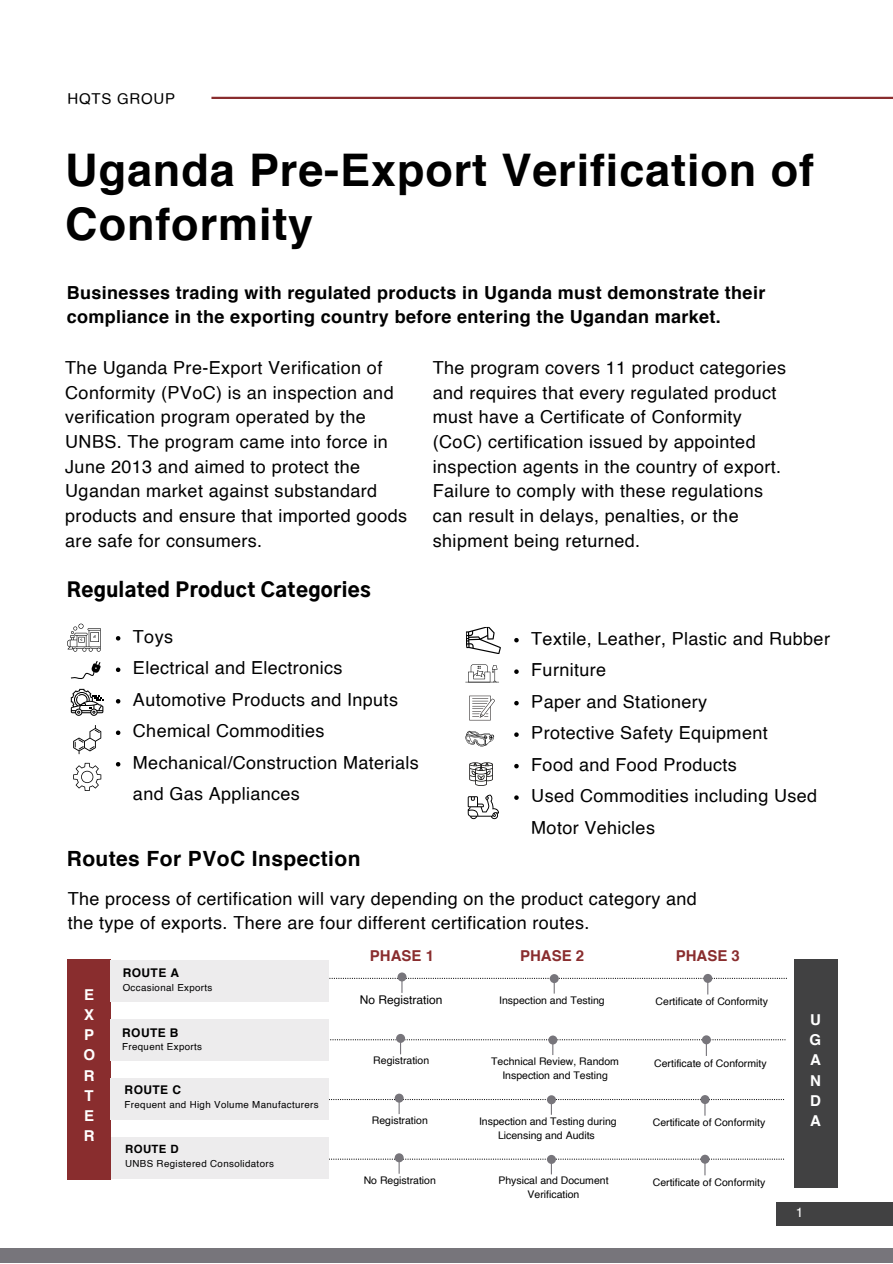
<style>
.page{position:relative;width:893px;height:1264px;background:#fff}
.page>*{position:absolute;margin:0;border:0;box-sizing:border-box;transform-origin:0 0}
.t1{font:700 45px/54px "Helvetica";letter-spacing:.02em;color:#000}
.t2{font:700 21px "Helvetica";letter-spacing:.02em;color:#000}
.t3{font:900 19.65px "Gothic A1";letter-spacing:.02em;color:#000}
.t4{font:18px/24.8px "Helvetica";letter-spacing:.02em;color:#000}
.t5{font:700 18px/24.8px "Helvetica";letter-spacing:.02em;color:#000}
.t6{font:700 15px "Helvetica";color:#892d2e}
.t7{font:700 15px/20.2px "Helvetica";color:#fff;text-align:justify}
.t8{font:15px "Helvetica";letter-spacing:.05em;color:#000}
.t9{font:13.5px "Helvetica";color:#fff}
.t10{font:700 12px "Helvetica";letter-spacing:.035em;color:#000}
.t11{font:12px "Helvetica";color:#000}
.t12{font:700 11.4px "Helvetica";letter-spacing:.035em;color:#000}
.t13{font:10.5px/14px "Helvetica";color:#000;text-align:center}
.t14{font:9.75px "Helvetica";letter-spacing:.035em;color:#000}
</style>
<div class="page">
<div style="left:775px;top:1201px;width:117px;height:24px;background:#414142"></div>
<div style="left:0;top:1247px;width:892px;height:15px;background:#77757b"></div>
<hr style="left:211px;top:97px;width:681px;height:2px;background:#892d2e">
<svg style="left:71px;top:689px;width:32px;height:27px"></svg>
<svg style="left:67px;top:623px;width:34px;height:28px"></svg>
<svg style="left:73px;top:762px;width:28px;height:29px"></svg>
<svg style="left:465px;top:664px;width:34px;height:19px"></svg>
<svg style="left:469px;top:695px;width:26px;height:25px"></svg>
<svg style="left:73px;top:725px;width:28px;height:29px"></svg>
<svg style="left:71px;top:661px;width:30px;height:18px"></svg>
<svg style="left:465px;top:730px;width:29px;height:16px"></svg>
<svg style="left:469px;top:762px;width:24px;height:24px"></svg>
<svg style="left:467px;top:794px;width:32px;height:25px"></svg>
<svg style="left:466px;top:626px;width:35px;height:28px"></svg>
<div style="left:394px;top:1153px;width:9px;height:9px;background:#77757b;border-radius:50%"></div>
<svg style="left:547px;top:1154px;width:9px;height:9px"></svg>
<svg style="left:329px;top:1158px;width:455px;height:17px"></svg>
<div style="left:700px;top:1154px;width:9px;height:9px;background:#77757b;border-radius:50%"></div>
<div style="left:111px;top:1137px;width:218px;height:41px;background:#edeced"></div>
<div style="left:67px;top:959px;width:44px;height:220px;background:#892d2e"></div>
<div style="left:793px;top:959px;width:44px;height:228px;background:#414142"></div>
<div style="left:111px;top:960px;width:218px;height:41px;background:#edeced"></div>
<div style="left:397px;top:972px;width:9px;height:9px;background:#77757b;border-radius:50%"></div>
<svg style="left:549px;top:974px;width:9px;height:9px"></svg>
<svg style="left:329px;top:977px;width:457px;height:17px"></svg>
<div style="left:703px;top:973px;width:9px;height:9px;background:#77757b;border-radius:50%"></div>
<svg style="left:116px;top:636px;width:4px;height:4px"></svg>
<svg style="left:116px;top:667px;width:4px;height:5px"></svg>
<svg style="left:116px;top:699px;width:4px;height:4px"></svg>
<svg style="left:116px;top:730px;width:4px;height:5px"></svg>
<svg style="left:116px;top:762px;width:4px;height:4px"></svg>
<svg style="left:514px;top:638px;width:4px;height:4px"></svg>
<svg style="left:514px;top:669px;width:4px;height:5px"></svg>
<svg style="left:514px;top:701px;width:4px;height:4px"></svg>
<svg style="left:514px;top:732px;width:4px;height:5px"></svg>
<svg style="left:514px;top:764px;width:4px;height:4px"></svg>
<svg style="left:514px;top:795px;width:4px;height:4px"></svg>
<svg style="left:396px;top:1033px;width:9px;height:9px"></svg>
<svg style="left:548px;top:1035px;width:9px;height:9px"></svg>
<svg style="left:330px;top:1039px;width:455px;height:16px"></svg>
<div style="left:701px;top:1035px;width:9px;height:9px;background:#77757b;border-radius:50%"></div>
<div style="left:111px;top:1018px;width:218px;height:42px;background:#edeced"></div>
<div style="left:111px;top:1078px;width:218px;height:41px;background:#edeced"></div>
<div style="left:394px;top:1093px;width:9px;height:9px;background:#77757b;border-radius:50%"></div>
<div style="left:547px;top:1095px;width:9px;height:9px;background:#77757b;border-radius:50%"></div>
<svg style="left:329px;top:1098px;width:455px;height:17px"></svg>
<div style="left:700px;top:1095px;width:9px;height:9px;background:#77757b;border-radius:50%"></div>
<p class="t8" style="left:67px;top:92px;width:109px">HQTS GROUP</p>
<h1 class="t1" style="left:65px;top:146px;width:750px">Uganda Pre-Export Verification of<br>Conformity</h1>
<p class="t5" style="left:67px;top:281px;width:700px">Businesses trading with regulated products in Uganda must demonstrate their compliance in the exporting country before entering the Ugandan market.</p>
<p class="t4" style="left:433px;top:356px;width:354px">The program covers 11 product categories and requires that every regulated product must have a Certificate of Conformity (CoC) certification issued by appointed inspection agents in the country of export.<br>Failure to comply with these regulations can result in delays, penalties, or the shipment being returned.</p>
<p class="t4" style="left:65px;top:356px;width:343px">The Uganda Pre-Export Verification of Conformity (PVoC) is an inspection and verification program operated by the UNBS. The program came into force in June 2013 and aimed to protect the Ugandan market against substandard products and ensure that imported goods are safe for consumers.</p>
<p class="t3" style="left:67px;top:581px;width:305px">Regulated Product Categories</p>
<p class="t4" style="left:133px;top:622px;width:287px;line-height:31.5px">Toys<br>Electrical and Electronics<br>Automotive Products and Inputs<br>Chemical Commodities<br>Mechanical/Construction Materials and Gas Appliances</p>
<p class="t4" style="left:531px;top:624px;width:300px;line-height:31.5px">Textile, Leather, Plastic and Rubber<br>Furniture<br>Paper and Stationery<br>Protective Safety Equipment<br>Food and Food Products<br>Used Commodities including Used<br>Motor Vehicles</p>
<p class="t2" style="left:67px;top:850px;width:295px">Routes For PVoC Inspection</p>
<p class="t4" style="left:68px;top:887px;width:630px">The process of certification will vary depending on the product category and the type of exports. There are four different certification routes.</p>
<p class="t7" style="left:83px;top:985px;width:13px">E X P O R T E R</p>
<p class="t10" style="left:123px;top:968px;width:58px">ROUTE A</p>
<p class="t14" style="left:123px;top:983px;width:91px">Occasional Exports</p>
<p class="t10" style="left:122px;top:1027px;width:58px">ROUTE B</p>
<p class="t14" style="left:122px;top:1042px;width:81px">Frequent Exports</p>
<p class="t10" style="left:125px;top:1085px;width:58px">ROUTE C</p>
<p class="t14" style="left:125px;top:1100px;width:196px">Frequent and High Volume Manufacturers</p>
<p class="t12" style="left:125px;top:1144px;width:55px">ROUTE D</p>
<p class="t14" style="left:125px;top:1159px;width:150px">UNBS Registered Consolidators</p>
<p class="t6" style="left:370px;top:949px;width:66px">PHASE 1</p>
<p class="t11" style="left:360px;top:994px;width:84px">No Registration</p>
<p class="t6" style="left:520px;top:949px;width:66px">PHASE 2</p>
<p class="t13" style="left:499px;top:993px;width:107px">Inspection and Testing</p>
<p class="t6" style="left:675px;top:949px;width:66px">PHASE 3</p>
<p class="t13" style="left:655px;top:995px;width:114px">Certificate of Conformity</p>
<p class="t13" style="left:373px;top:1054px;width:57px">Registration</p>
<p class="t13" style="left:491px;top:1055px;width:129px">Technical Review, Random<br>Inspection and Testing</p>
<p class="t13" style="left:654px;top:1056px;width:114px">Certificate of Conformity</p>
<p class="t13" style="left:372px;top:1114px;width:57px">Registration</p>
<p class="t13" style="left:479px;top:1114px;width:139px">Inspection and Testing during<br>Licensing and Audits</p>
<p class="t13" style="left:652px;top:1116px;width:114px">Certificate of Conformity</p>
<p class="t13" style="left:363px;top:1173px;width:74px">No Registration</p>
<p class="t13" style="left:498px;top:1174px;width:112px">Physical and Document<br>Verification</p>
<p class="t13" style="left:652px;top:1175px;width:114px">Certificate of Conformity</p>
<p class="t7" style="left:809px;top:1010px;width:13px">U G A N D A</p>
<p class="t9" style="left:795px;top:1206px;width:9px">1</p>
</div>
